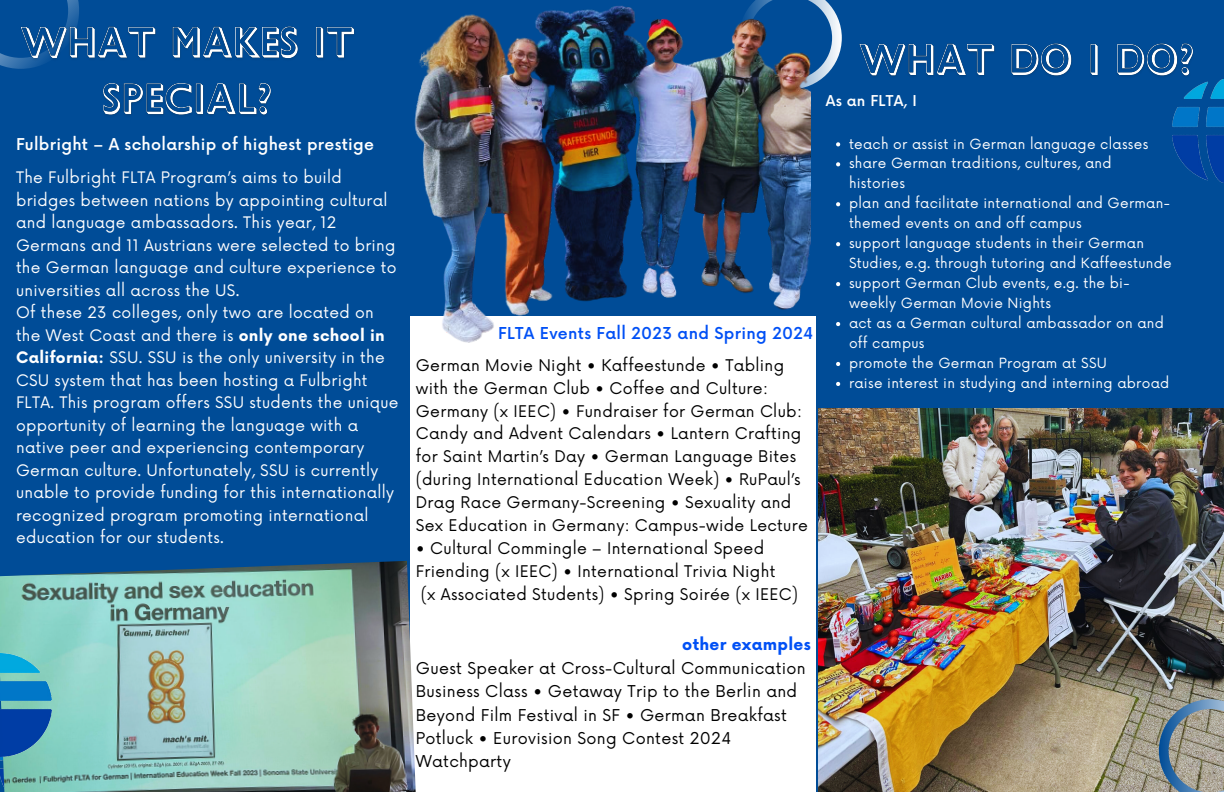
<style>
.page{position:relative;width:1224px;height:792px;background:#004c97}
.page>*{position:absolute;margin:0;border:0;box-sizing:border-box;transform-origin:0 0}
.t1{font:500 16px "Now";letter-spacing:.02em;color:#0050f5}
.t2{font:15.9px/23.2px "Now";letter-spacing:.02em;color:#000}
.t3{font:500 15.9px "Now";letter-spacing:.02em;color:#fff}
.t4{font:700 15.9px "Now";letter-spacing:.02em;color:#0050f5}
.t5{font:15.7px/22.9px "Now";letter-spacing:.02em;color:#000}
.t6{font:15.5px/22.5px "Now";letter-spacing:.02em;color:#fff}
.t7{font:500 14.6px "Now";letter-spacing:.02em;color:#fff}
.t8{font:13.7px/20px "Now";letter-spacing:.02em;color:#fff}
.s1{font-weight:700}
</style>
<div class="page">
<div style="left:411px;top:317px;width:405px;height:475px;background:#fff"></div>
<svg style="left:836px;top:142px;width:4px;height:4px"></svg>
<svg style="left:836px;top:162px;width:4px;height:4px"></svg>
<svg style="left:836px;top:202px;width:4px;height:4px"></svg>
<svg style="left:836px;top:242px;width:4px;height:4px"></svg>
<svg style="left:836px;top:282px;width:4px;height:4px"></svg>
<svg style="left:836px;top:322px;width:4px;height:4px"></svg>
<svg style="left:836px;top:362px;width:4px;height:4px"></svg>
<svg style="left:836px;top:382px;width:4px;height:4px"></svg>
<img style="left:1172px;top:79px;width:52px;height:104px">
<svg style="left:811px;top:0;width:31px;height:85px"></svg>
<img style="left:410px;top:0;width:401px;height:421px">
<svg style="left:0;top:0;width:79px;height:69px"></svg>
<img style="left:819px;top:408px;width:405px;height:384px">
<img style="left:0;top:561px;width:416px;height:231px">
<img style="left:859px;top:43px;width:350px;height:46px">
<img style="left:15px;top:23px;width:340px;height:93px">
<img style="left:0;top:653px;width:52px;height:104px">
<svg style="left:1159px;top:699px;width:65px;height:93px;background:#8b9394"></svg>
<p class="t3" style="left:16px;top:135px;width:359px">Fulbright – A scholarship of highest prestige</p>
<p class="t6" style="left:16px;top:167px;width:382px">The Fulbright FLTA Program’s aims to build bridges between nations by appointing cultural and language ambassadors. This year, 12<br>Germans and 11 Austrians were selected to bring the German language and culture experience to universities all across the US.</p>
<h3 class="t6" style="left:16px;top:302px;width:384px">Of these 23 colleges, only two are located on the West Coast and there is <span class="s1">only one school in California:</span> SSU. SSU is the only university in the CSU system that has been hosting a Fulbright FLTA. This program offers SSU students the unique opportunity of learning the language with a native peer and experiencing contemporary German culture. Unfortunately, SSU is currently unable to provide funding for this internationally recognized program promoting international education for our students.</h3>
<p class="t1" style="left:498px;top:324px;width:317px">FLTA Events Fall 2023 and Spring 2024</p>
<p class="t5" style="left:416px;top:354px;width:394px">German Movie Night • Kaffeestunde • Tabling with the German Club • Coffee and Culture:<br>Germany (x IEEC) • Fundraiser for German Club:<br>Candy and Advent Calendars • Lantern Crafting for Saint Martin’s Day • German Language Bites (during International Education Week) • RuPaul’s Drag Race Germany-Screening • Sexuality and Sex Education in Germany: Campus-wide Lecture</p>
<p class="t5" style="left:416px;top:538px;width:361px">• Cultural Commingle – International Speed<br>Friending (x IEEC) • International Trivia Night</p>
<p class="t5" style="left:421px;top:584px;width:379px">(x Associated Students) • Spring Soirée (x IEEC)</p>
<p class="t4" style="left:682px;top:636px;width:130px">other examples</p>
<p class="t2" style="left:416px;top:658px;width:392px">Guest Speaker at Cross-Cultural Communication Business Class • Getaway Trip to the Berlin and Beyond Film Festival in SF • German Breakfast Potluck • Eurovision Song Contest 2024<br>Watchparty</p>
<p class="t7" style="left:826px;top:93px;width:92px">As an FLTA, I</p>
<p class="t8" style="left:849px;top:134px;width:301px">teach or assist in German language classes</p>
<p class="t8" style="left:849px;top:154px;width:264px">share German traditions, cultures, and histories</p>
<p class="t8" style="left:849px;top:194px;width:322px">plan and facilitate international and German&shy;themed events on and off campus</p>
<p class="t8" style="left:849px;top:234px;width:324px">support language students in their German<br>Studies, e.g. through tutoring and Kaffeestunde</p>
<h3 class="t8" style="left:849px;top:274px;width:282px">support German Club events, e.g. the bi&shy;weekly German Movie Nights</h3>
<p class="t8" style="left:849px;top:314px;width:316px">act as a German cultural ambassador on and off campus</p>
<p class="t8" style="left:849px;top:354px;width:259px">promote the German Program at SSU</p>
<p class="t8" style="left:849px;top:374px;width:322px">raise interest in studying and interning abroad</p>
</div>
